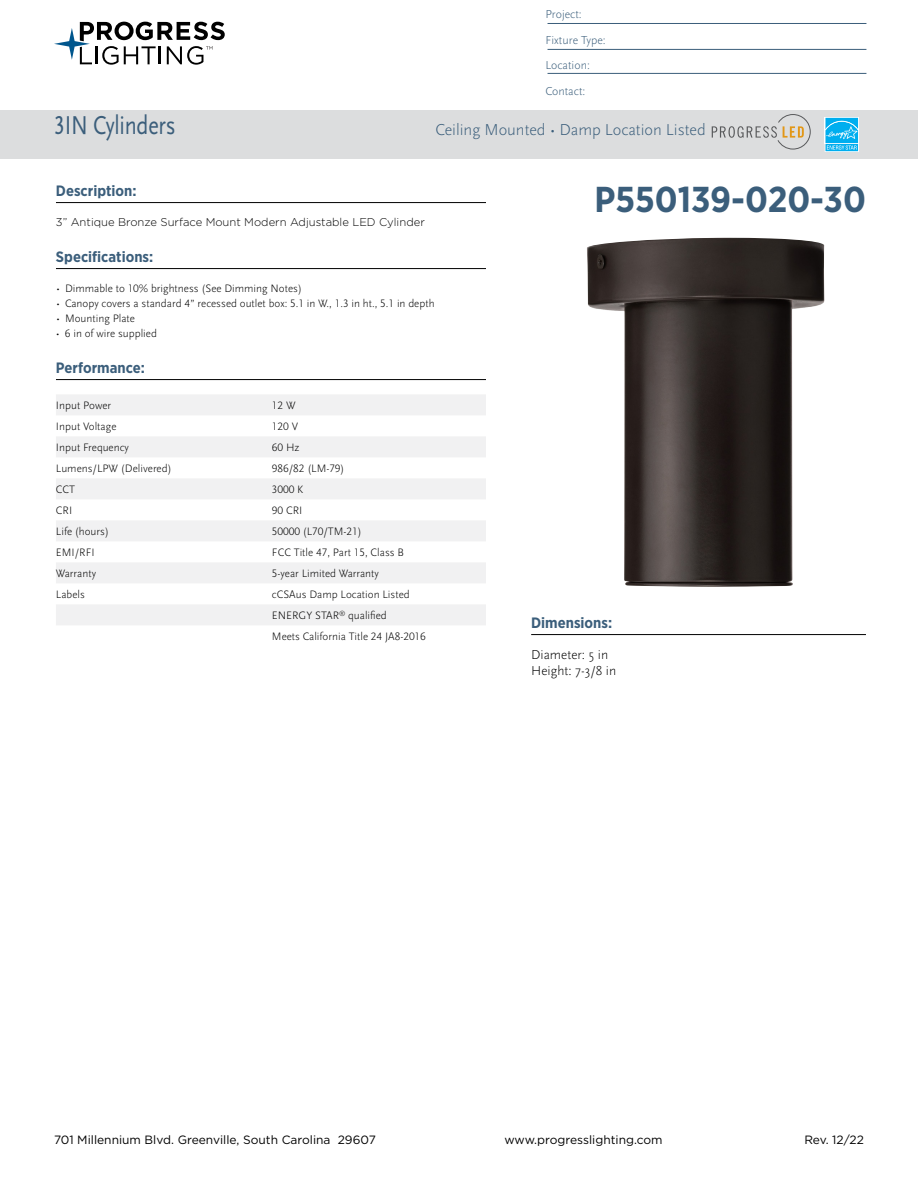
<style>
.page{position:relative;width:918px;height:1188px;background:#fff}
.page>*{position:absolute;margin:0;border:0;box-sizing:border-box;transform-origin:0 0}
.t1{font:700 36px "Gotham Narrow";color:#3b5e7b}
.t2{font:27px "Scala Sans Pro";letter-spacing:-.01em;color:#3b5e7b;scale:.82 1}
.t3{font:300 16.5px "Scala Sans Pro";color:#3b5e7b}
.t4{font:700 15px "Gotham Narrow";color:#3b5e7b}
.t5{font:300 13.5px/16.2px "Scala Sans Pro";color:#000}
.t6{font:12px "Gotham";color:#000}
.t7{font:300 12px/25.5px "Scala Sans Pro";color:#3b5e7b}
.t8{font:300 11.25px/21px "Scala Sans Pro";color:#000}
.t9{font:300 11.25px "Gotham";color:#000}
</style>
<div class="page">
<svg style="left:54px;top:22px;width:171px;height:43px"></svg>
<img style="left:587px;top:238px;width:238px;height:349px">
<hr style="left:56px;top:202px;width:430px;height:1px;background:#000">
<hr style="left:56px;top:268px;width:430px;height:1px;background:#000">
<hr style="left:56px;top:379px;width:430px;height:1px;background:#000">
<div style="left:56px;top:394px;width:430px;height:21px;background:#f1f1f2"></div>
<div style="left:56px;top:436px;width:430px;height:21px;background:#f1f1f2"></div>
<div style="left:56px;top:478px;width:430px;height:21px;background:#f1f1f2"></div>
<div style="left:56px;top:520px;width:430px;height:21px;background:#f1f1f2"></div>
<div style="left:56px;top:562px;width:430px;height:21px;background:#f1f1f2"></div>
<div style="left:56px;top:604px;width:430px;height:21px;background:#f1f1f2"></div>
<hr style="left:531px;top:634px;width:335px;height:1px;background:#000">
<div style="left:0;top:110px;width:918px;height:48px;background:#dcddde"></div>
<svg style="left:712px;top:114px;width:98px;height:35px"></svg>
<div style="left:825px;top:117px;width:34px;height:27px;background:#d6f1fc"></div>
<svg style="left:825px;top:118px;width:34px;height:34px"></svg>
<hr style="left:548px;top:23px;width:318px;height:1px;background:#3b5e7b">
<hr style="left:548px;top:49px;width:318px;height:1px;background:#3b5e7b">
<hr style="left:548px;top:73px;width:318px;height:1px;background:#3b5e7b">
<p class="t7" style="left:545px;top:2px;width:62px">Project:<br>Fixture Type:<br>Location:<br>Contact:</p>
<h2 class="t2" style="left:54px;top:110px;width:150px">3IN Cylinders</h2>
<h3 class="t3" style="left:435px;top:120px;width:272px">Ceiling Mounted • Damp Location Listed</h3>
<h3 class="t4" style="left:56px;top:181px;width:82px">Description:</h3>
<p class="t9" style="left:56px;top:215px;width:370px">3” Antique Bronze Surface Mount Modern Adjustable LED Cylinder</p>
<h3 class="t4" style="left:56px;top:247px;width:99px">Specifications:</h3>
<p class="t8" style="left:56px;top:278px;width:247px">• Dimmable to 10% brightness (See Dimming Notes)</p>
<p class="t8" style="left:56px;top:293px;width:380px">• Canopy covers a standard 4” recessed outlet box: 5.1 in W., 1.3 in ht., 5.1 in depth</p>
<p class="t8" style="left:56px;top:308px;width:81px">• Mounting Plate</p>
<p class="t8" style="left:56px;top:323px;width:102px">• 6 in of wire supplied</p>
<h3 class="t4" style="left:56px;top:358px;width:90px">Performance:</h3>
<p class="t8" style="left:56px;top:395px;width:57px">Input Power</p>
<p class="t8" style="left:272px;top:395px;width:25px">12 W</p>
<p class="t8" style="left:56px;top:416px;width:62px">Input Voltage</p>
<p class="t8" style="left:272px;top:416px;width:28px">120 V</p>
<p class="t8" style="left:56px;top:437px;width:74px">Input Frequency</p>
<p class="t8" style="left:272px;top:437px;width:29px">60 Hz</p>
<p class="t8" style="left:56px;top:458px;width:117px">Lumens/LPW (Delivered)</p>
<p class="t8" style="left:272px;top:458px;width:74px">986/82 (LM-79)</p>
<p class="t8" style="left:56px;top:479px;width:21px">CCT</p>
<p class="t8" style="left:272px;top:479px;width:33px">3000 K</p>
<p class="t8" style="left:56px;top:500px;width:18px">CRI</p>
<p class="t8" style="left:272px;top:500px;width:32px">90 CRI</p>
<p class="t8" style="left:56px;top:521px;width:54px">Life (hours)</p>
<p class="t8" style="left:272px;top:521px;width:91px">50000 (L70/TM-21)</p>
<p class="t8" style="left:56px;top:542px;width:40px">EMI/RFI</p>
<p class="t8" style="left:272px;top:542px;width:134px">FCC Title 47, Part 15, Class B</p>
<p class="t8" style="left:56px;top:563px;width:42px">Warranty</p>
<p class="t8" style="left:272px;top:563px;width:109px">5-year Limited Warranty</p>
<p class="t8" style="left:56px;top:584px;width:30px">Labels</p>
<p class="t8" style="left:272px;top:584px;width:155px">cCSAus Damp Location Listed<br>ENERGY STAR<sup>®</sup> qualified<br>Meets California Title 24 JA8-2016</p>
<h1 class="t1" style="left:595px;top:177px;width:273px">P550139-020-30</h1>
<h3 class="t4" style="left:531px;top:613px;width:83px">Dimensions:</h3>
<p class="t5" style="left:531px;top:646px;width:87px">Diameter: 5 in<br>Height: 7-3/8 in</p>
<p class="t6" style="left:54px;top:1132px;width:323px">701 Millennium Blvd. Greenville, South Carolina 29607</p>
<p class="t6" style="left:504px;top:1132px;width:160px">www.progresslighting.com</p>
<p class="t6" style="left:804px;top:1132px;width:61px">Rev. 12/22</p>
</div>
